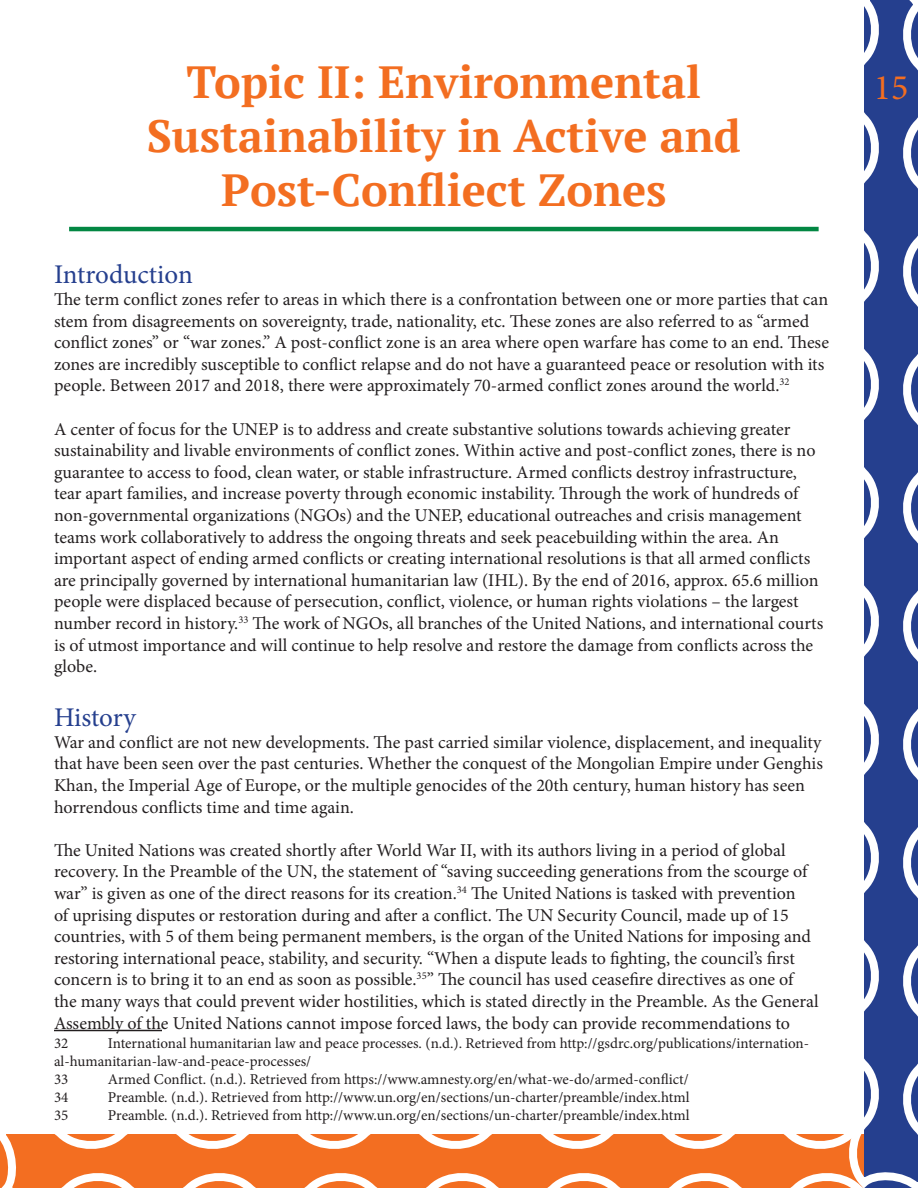
<style>
.page{position:relative;width:918px;height:1188px;background:#fff}
.page>*{position:absolute;margin:0;border:0;box-sizing:border-box;transform-origin:0 0}
.t1{font:700 45px/54px "PT Serif";color:#f36e21;text-align:center}
.t2{font:36px "Minion Pro";color:#f36e21}
.t3{font:27px "Minion Pro";letter-spacing:-.005em;color:#253f8e}
.t4{font:18px/21.6px "Minion Pro";color:#231f20}
.t5{font:15px/18px "Minion Pro";color:#231f20}
</style>
<div class="page">
<svg style="left:0;top:1134px;width:838px;height:54px;background:#f48545"></svg>
<svg style="left:838px;top:0;width:80px;height:1188px"></svg>
<hr style="left:54px;top:1030px;width:108px;height:1px;background:#231f20">
<hr style="left:69px;top:227px;width:750px;height:4px;background:#028743">
<p class="t1" style="left:187px;top:54px;width:516px">Topic II: Environmental</p>
<p class="t1" style="left:147px;top:108px;width:596px">Sustainability in Active and<br>Post-Confliect Zones</p>
<p class="t3" style="left:54px;top:257px;width:140px">Introduction</p>
<p class="t4" style="left:54px;top:288px;width:777px">The term conflict zones refer to areas in which there is a confrontation between one or more parties that can stem from disagreements on sovereignty, trade, nationality, etc. These zones are also referred to as “armed conflict zones” or “war zones.” A post-conflict zone is an area where open warfare has come to an end. These zones are incredibly susceptible to conflict relapse and do not have a guaranteed peace or resolution with its people. Between 2017 and 2018, there were approximately 70-armed conflict zones around the world.<sup>32</sup></p>
<p class="t4" style="left:54px;top:418px;width:771px">A center of focus for the UNEP is to address and create substantive solutions towards achieving greater sustainability and livable environments of conflict zones. Within active and post-conflict zones, there is no guarantee to access to food, clean water, or stable infrastructure. Armed conflicts destroy infrastructure, tear apart families, and increase poverty through economic instability. Through the work of hundreds of non-governmental organizations (NGOs) and the UNEP, educational outreaches and crisis management teams work collaboratively to address the ongoing threats and seek peacebuilding within the area. An important aspect of ending armed conflicts or creating international resolutions is that all armed conflicts are principally governed by international humanitarian law (IHL). By the end of 2016, approx. 65.6 million people were displaced because of persecution, conflict, violence, or human rights violations – the largest number record in history.<sup>33</sup> The work of NGOs, all branches of the United Nations, and international courts is of utmost importance and will continue to help resolve and restore the damage from conflicts across the globe.</p>
<p class="t3" style="left:54px;top:699px;width:83px">History</p>
<p class="t4" style="left:54px;top:731px;width:771px">War and conflict are not new developments. The past carried similar violence, displacement, and inequality that have been seen over the past centuries. Whether the conquest of the Mongolian Empire under Genghis Khan, the Imperial Age of Europe, or the multiple genocides of the 20th century, human history has seen horrendous conflicts time and time again.</p>
<p class="t4" style="left:54px;top:839px;width:766px">The United Nations was created shortly after World War II, with its authors living in a period of global recovery. In the Preamble of the UN, the statement of “saving succeeding generations from the scourge of war” is given as one of the direct reasons for its creation.<sup>34</sup> The United Nations is tasked with prevention<br>of uprising disputes or restoration during and after a conflict. The UN Security Council, made up of 15 countries, with 5 of them being permanent members, is the organ of the United Nations for imposing and restoring international peace, stability, and security. “When a dispute leads to fighting, the council’s first concern is to bring it to an end as soon as possible.<sup>35</sup>” The council has used ceasefire directives as one of the many ways that could prevent wider hostilities, which is stated directly in the Preamble. As the General Assembly of the United Nations cannot impose forced laws, the body can provide recommendations to</p>
<p class="t5" style="left:54px;top:1035px;width:16px">32</p>
<p class="t5" style="left:54px;top:1035px;width:757px;text-indent:54px">International humanitarian law and peace processes. (n.d.). Retrieved from http://gsdrc.org/publications/internation&shy;al-humanitarian-law-and-peace-processes/</p>
<p class="t5" style="left:54px;top:1071px;width:16px">33</p>
<p class="t5" style="left:108px;top:1071px;width:582px">Armed Conflict. (n.d.). Retrieved from https://www.amnesty.org/en/what-we-do/armed-conflict/</p>
<p class="t5" style="left:54px;top:1089px;width:16px">34</p>
<p class="t5" style="left:108px;top:1089px;width:583px">Preamble. (n.d.). Retrieved from http://www.un.org/en/sections/un-charter/preamble/index.html</p>
<p class="t5" style="left:54px;top:1107px;width:16px">35</p>
<p class="t5" style="left:108px;top:1107px;width:583px">Preamble. (n.d.). Retrieved from http://www.un.org/en/sections/un-charter/preamble/index.html</p>
<h2 class="t2" style="left:874px;top:63px;width:36px">15</h2>
</div>
